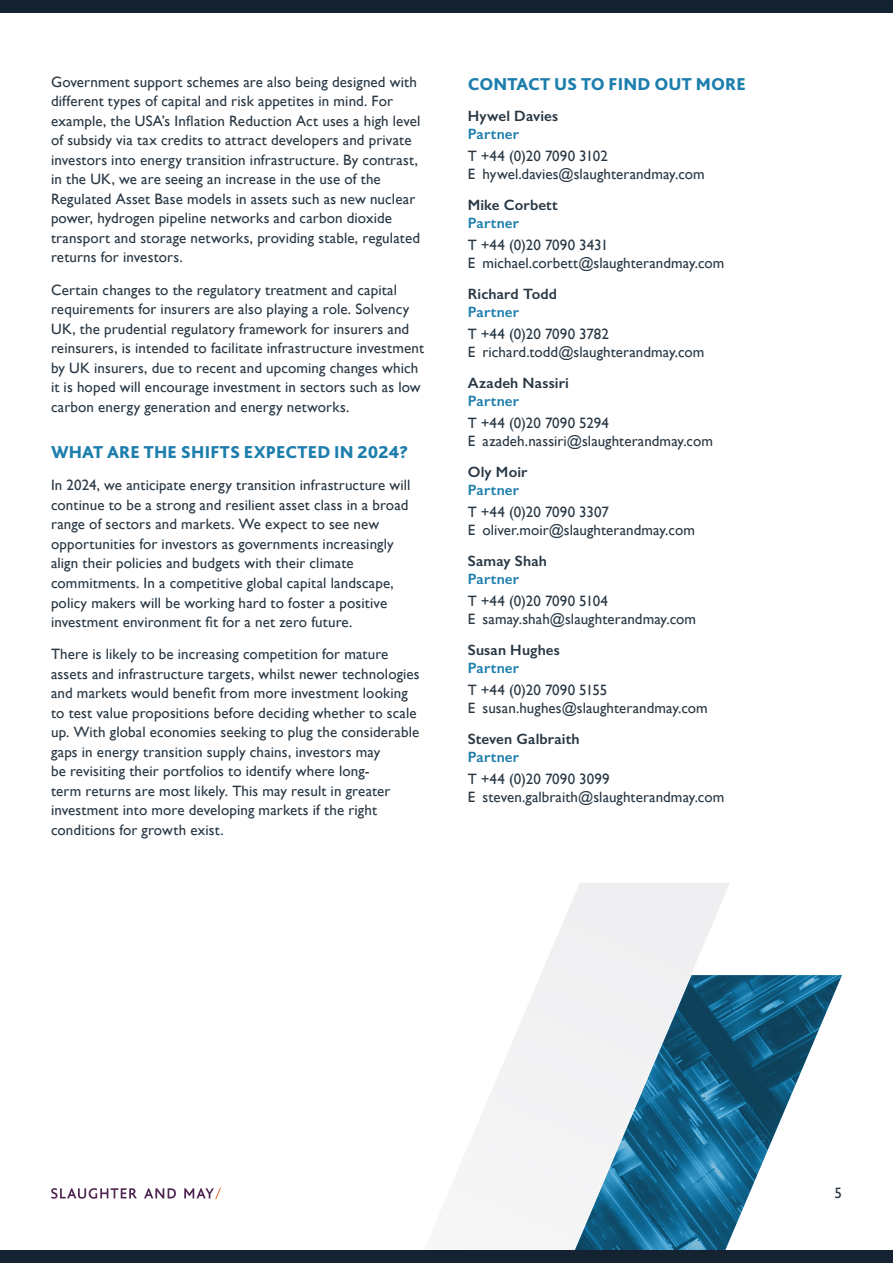
<style>
.page{position:relative;width:893px;height:1263px;background:#fff}
.page>*{position:absolute;margin:0;border:0;box-sizing:border-box;transform-origin:0 0}
.t1{font:800 18px "Bliss Pro";letter-spacing:.01em;color:#1d7ead}
.t2{font:15px/19.5px "Gill Sans";letter-spacing:.01em;color:#283743}
.t3{font:600 15px "Gill Sans";letter-spacing:.01em;color:#283743}
.t4{font:600 15px "Gill Sans";letter-spacing:.01em;color:#1d7ead}
</style>
<div class="page">
<img style="left:730px;top:975px;width:112px;height:264px">
<svg style="left:470px;top:883px;width:260px;height:367px;fill:#f1f1f3"></svg>
<div style="left:0;top:1250px;width:893px;height:13px;background:#142231"></div>
<div style="left:0;top:0;width:893px;height:13px;background:#142231"></div>
<svg style="left:51px;top:1188px;width:86px;height:11px"></svg>
<svg style="left:144px;top:1188px;width:32px;height:10px"></svg>
<svg style="left:184px;top:1187px;width:37px;height:12px"></svg>
<p class="t2" style="left:51px;top:72px;width:371px">Government support schemes are also being designed with different types of capital and risk appetites in mind. For example, the USA’s Inflation Reduction Act uses a high level of subsidy via tax credits to attract developers and private investors into energy transition infrastructure. By contrast, in the UK, we are seeing an increase in the use of the Regulated Asset Base models in assets such as new nuclear power, hydrogen pipeline networks and carbon dioxide transport and storage networks, providing stable, regulated returns for investors.</p>
<p class="t2" style="left:51px;top:280px;width:375px">Certain changes to the regulatory treatment and capital requirements for insurers are also playing a role. Solvency UK, the prudential regulatory framework for insurers and reinsurers, is intended to facilitate infrastructure investment by UK insurers, due to recent and upcoming changes which it is hoped will encourage investment in sectors such as low carbon energy generation and energy networks.</p>
<p class="t1" style="left:51px;top:441px;width:359px">WHAT ARE THE SHIFTS EXPECTED IN 2024?</p>
<p class="t2" style="left:51px;top:475px;width:361px">In 2024, we anticipate energy transition infrastructure will continue to be a strong and resilient asset class in a broad range of sectors and markets. We expect to see new opportunities for investors as governments increasingly align their policies and budgets with their climate commitments. In a competitive global capital landscape, policy makers will be working hard to foster a positive investment environment fit for a net zero future.</p>
<p class="t2" style="left:51px;top:644px;width:370px">There is likely to be increasing competition for mature assets and infrastructure targets, whilst newer technologies and markets would benefit from more investment looking to test value propositions before deciding whether to scale up. With global economies seeking to plug the considerable gaps in energy transition supply chains, investors may<br>be revisiting their portfolios to identify where long-<br>term returns are most likely. This may result in greater investment into more developing markets if the right conditions for growth exist.</p>
<p class="t1" style="left:468px;top:73px;width:280px">CONTACT US TO FIND OUT MORE</p>
<p class="t3" style="left:468px;top:107px;width:92px">Hywel Davies</p>
<p class="t4" style="left:468px;top:125px;width:53px">Partner</p>
<p class="t2" style="left:468px;top:147px;width:238px;line-height:18px">T +44 (0)20 7090 3102<br>E hywel.davies@slaughterandmay.com</p>
<p class="t3" style="left:468px;top:196px;width:92px">Mike Corbett</p>
<p class="t4" style="left:468px;top:214px;width:53px">Partner</p>
<p class="t2" style="left:468px;top:236px;width:258px;line-height:18px">T +44 (0)20 7090 3431<br>E michael.corbett@slaughterandmay.com</p>
<p class="t3" style="left:468px;top:285px;width:91px">Richard Todd</p>
<p class="t4" style="left:468px;top:303px;width:53px">Partner</p>
<p class="t2" style="left:468px;top:325px;width:238px;line-height:18px">T +44 (0)20 7090 3782<br>E richard.todd@slaughterandmay.com</p>
<p class="t3" style="left:468px;top:374px;width:103px">Azadeh Nassiri</p>
<p class="t4" style="left:468px;top:392px;width:53px">Partner</p>
<p class="t2" style="left:468px;top:414px;width:247px;line-height:18px">T +44 (0)20 7090 5294<br>E azadeh.nassiri@slaughterandmay.com</p>
<p class="t3" style="left:468px;top:463px;width:61px">Oly Moir</p>
<p class="t4" style="left:468px;top:481px;width:53px">Partner</p>
<p class="t2" style="left:468px;top:503px;width:229px;line-height:18px">T +44 (0)20 7090 3307<br>E oliver.moir@slaughterandmay.com</p>
<p class="t3" style="left:468px;top:552px;width:81px">Samay Shah</p>
<p class="t4" style="left:468px;top:570px;width:53px">Partner</p>
<p class="t2" style="left:468px;top:592px;width:230px;line-height:18px">T +44 (0)20 7090 5104<br>E samay.shah@slaughterandmay.com</p>
<p class="t3" style="left:468px;top:641px;width:94px">Susan Hughes</p>
<p class="t4" style="left:468px;top:659px;width:53px">Partner</p>
<p class="t2" style="left:468px;top:681px;width:242px;line-height:18px">T +44 (0)20 7090 5155<br>E susan.hughes@slaughterandmay.com</p>
<p class="t3" style="left:468px;top:730px;width:113px">Steven Galbraith</p>
<p class="t4" style="left:468px;top:748px;width:53px">Partner</p>
<p class="t2" style="left:468px;top:770px;width:258px;line-height:18px">T +44 (0)20 7090 3099<br>E steven.galbraith@slaughterandmay.com</p>
<p class="t2" style="left:834px;top:1183px;width:9px">5</p>
</div>
